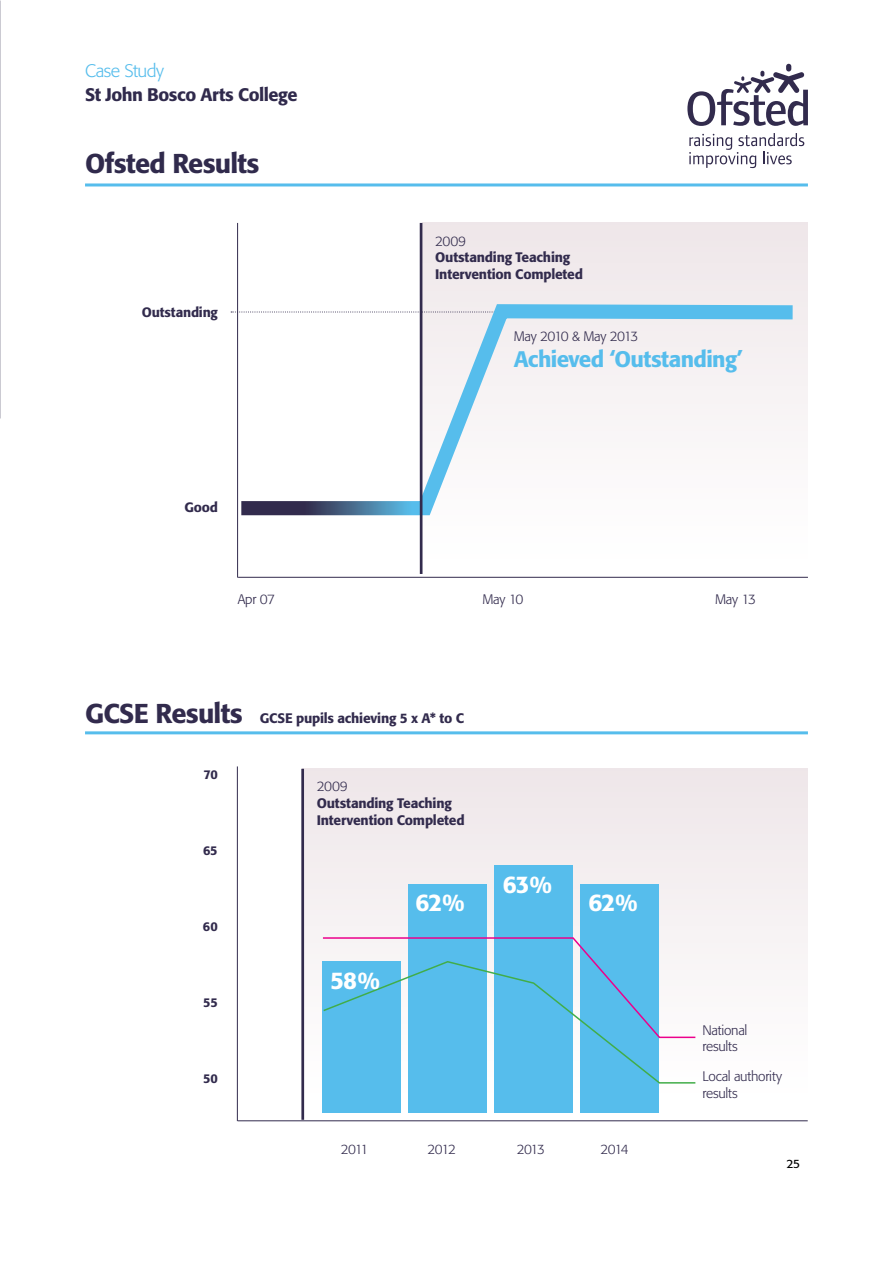
<style>
.page{position:relative;width:893px;height:1263px;background:#fff}
.page>*{position:absolute;margin:0;border:0;box-sizing:border-box;transform-origin:0 0}
.t1{font:500 27px "Formata BQ";letter-spacing:-.025em;color:#302a4c}
.t2{font:500 24px "Formata BQ";letter-spacing:-.035em;color:#fff}
.t3{font:500 22.2px "Formata BQ";letter-spacing:-.03em;color:#56bdec}
.t4{font:500 18px "Formata BQ";letter-spacing:-.025em;color:#302a4c}
.t5{font:300 18px "Formata BQ";letter-spacing:-.025em;color:#56bdec}
.t6{font:500 13.65px/16.6px "Formata BQ";letter-spacing:-.015em;color:#322b4d}
.t7{font:300 13.65px/16.6px "Formata BQ";letter-spacing:-.02em;color:#322b4d}
.t8{font:300 13.65px "Formata BQ";letter-spacing:-.04em;color:#322b4d}
.t9{font:300 13.5px "Formata BQ";letter-spacing:-.1em;color:#322b4d}
.t10{font:500 13.5px "Formata BQ";letter-spacing:-.015em;color:#322b4d}
.t11{font:500 12.6px "Formata BQ";letter-spacing:-.015em;color:#322b4d}
.t12{font:12px "Formata BQ";color:#000}
.s1{font-size:27px}
</style>
<div class="page">
<img style="left:0;top:0;width:1px;height:517px">
<div style="left:302px;top:769px;width:506px;height:338px;background:linear-gradient(to bottom,#eee7e9,#fff)"></div>
<div style="left:422px;top:223px;width:386px;height:351px;background:linear-gradient(to right,#f6f2f3,#f6f2f3)"></div>
<hr style="left:237px;top:223px;width:1px;height:355px;background:#322b4d">
<hr style="left:237px;top:766px;width:1px;height:355px;background:#322b4d">
<hr style="left:238px;top:577px;width:570px;height:1px;background:#322b4d">
<hr style="left:238px;top:1120px;width:570px;height:1px;background:#322b4d">
<svg style="left:230px;top:297px;width:577px;height:225px"></svg>
<div style="left:786px;top:64px;width:5px;height:8px;background:#322b4d;border-radius:3px"></div>
<svg style="left:687px;top:71px;width:121px;height:55px"></svg>
<svg style="left:689px;top:133px;width:115px;height:35px"></svg>
<hr style="left:420px;top:223px;width:2px;height:351px;background:#322b4d">
<hr style="left:301px;top:769px;width:3px;height:351px;background:#322b4d">
<hr style="left:85px;top:183px;width:723px;height:3px;background:#56bdec">
<div style="left:322px;top:962px;width:79px;height:151px;background:#56bdec"></div>
<div style="left:408px;top:885px;width:79px;height:228px;background:#56bdec"></div>
<div style="left:494px;top:866px;width:79px;height:247px;background:#56bdec"></div>
<div style="left:580px;top:885px;width:79px;height:228px;background:#56bdec"></div>
<svg style="left:401px;top:1039px;width:296px;height:45px"></svg>
<svg style="left:321px;top:936px;width:376px;height:103px"></svg>
<hr style="left:85px;top:731px;width:723px;height:3px;background:#56bdec">
<h3 class="t5" style="left:85px;top:60px;width:80px">Case Study</h3>
<h3 class="t4" style="left:85px;top:84px;width:214px">St John Bosco Arts College</h3>
<h1 class="t1" style="left:85px;top:147px;width:176px">Ofsted Results</h1>
<p class="t10" style="left:142px;top:304px;width:78px">Outstanding</p>
<p class="t10" style="left:184px;top:499px;width:35px">Good</p>
<p class="t7" style="left:435px;top:233px;width:32px">2009</p>
<p class="t6" style="left:435px;top:249px;width:149px">Outstanding Teaching<br>Intervention Completed</p>
<p class="t8" style="left:514px;top:328px;width:126px">May 2010 &amp; May 2013</p>
<h3 class="t3" style="left:514px;top:345px;width:230px">Achieved ‘Outstanding’</h3>
<p class="t7" style="left:238px;top:591px;width:39px">Apr 07</p>
<p class="t7" style="left:482px;top:591px;width:43px">May 10</p>
<p class="t7" style="left:715px;top:591px;width:42px">May 13</p>
<p class="t6" style="left:85px;top:710px;width:380px"><span class="s1">GCSE Results</span> GCSE pupils achieving 5 x A* to C</p>
<p class="t11" style="left:203px;top:767px;width:16px">70</p>
<p class="t11" style="left:203px;top:843px;width:16px">65</p>
<p class="t11" style="left:203px;top:919px;width:16px">60</p>
<p class="t11" style="left:203px;top:995px;width:16px">55</p>
<p class="t11" style="left:203px;top:1071px;width:16px">50</p>
<p class="t7" style="left:317px;top:778px;width:32px">2009</p>
<p class="t6" style="left:317px;top:795px;width:149px">Outstanding Teaching<br>Intervention Completed</p>
<h2 class="t2" style="left:330px;top:965px;width:51px">58%</h2>
<h2 class="t2" style="left:503px;top:870px;width:51px">63%</h2>
<h2 class="t2" style="left:415px;top:888px;width:51px">62%</h2>
<h2 class="t2" style="left:588px;top:888px;width:51px">62%</h2>
<p class="t9" style="left:341px;top:1142px;width:29px">2011</p>
<p class="t9" style="left:428px;top:1142px;width:30px">2012</p>
<p class="t9" style="left:517px;top:1142px;width:30px">2013</p>
<p class="t9" style="left:600px;top:1142px;width:30px">2014</p>
<p class="t7" style="left:702px;top:1021px;width:46px">National results</p>
<p class="t7" style="left:702px;top:1068px;width:81px">Local authority results</p>
<p class="t12" style="left:786px;top:1156px;width:15px">25</p>
</div>
